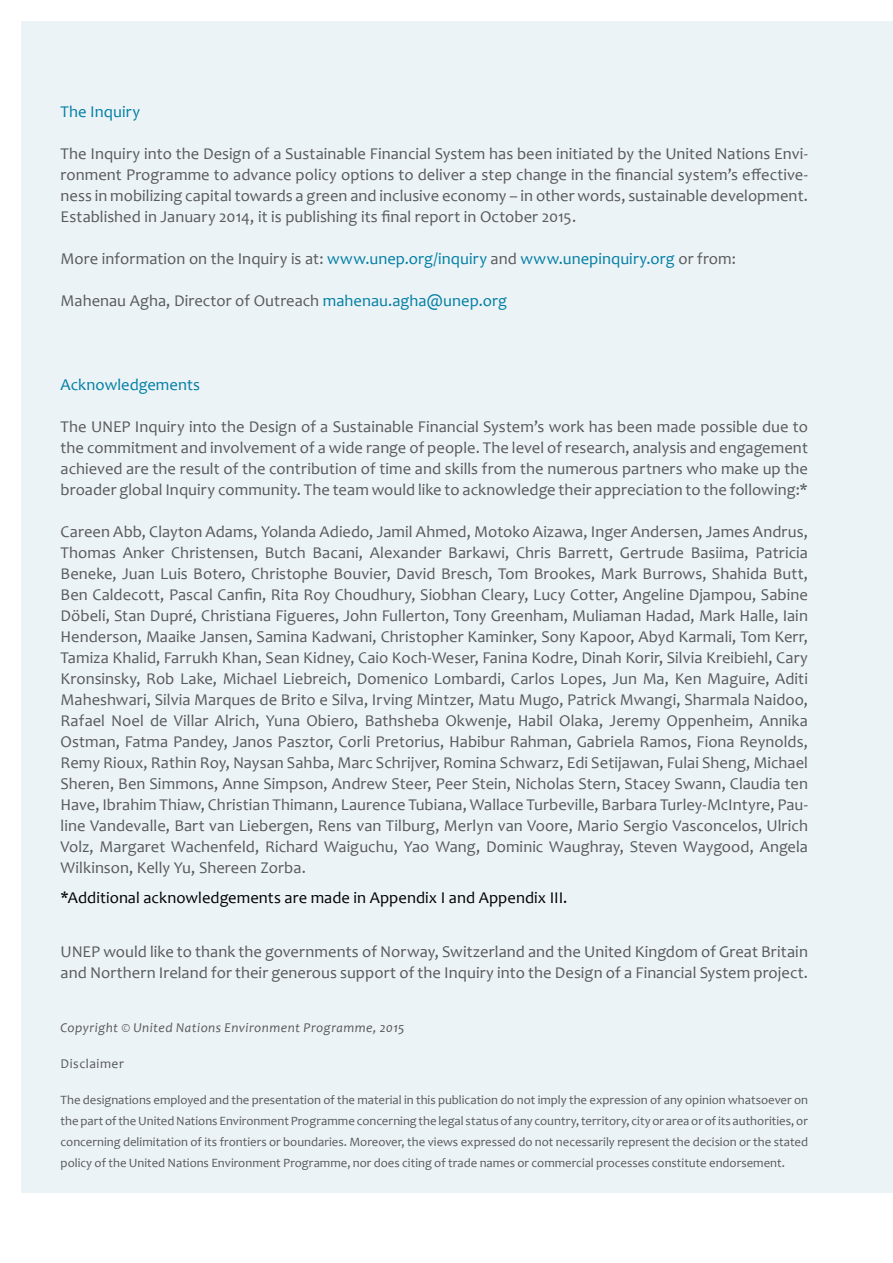
<style>
.page{position:relative;width:893px;height:1263px;background:#fff}
.page>*{position:absolute;margin:0;border:0;box-sizing:border-box;transform-origin:0 0}
.t1{font:16.5px/21px "Candara";letter-spacing:.005em;color:#58595b;text-align:justify}
.t2{font:16.5px "Candara";letter-spacing:.005em;color:#000}
.t3{font:16.5px "Candara";letter-spacing:.005em;color:#007ea4}
.t4{font:italic 13.5px "Candara";letter-spacing:.03em;color:#58595b}
.t5{font:13.5px "Candara";letter-spacing:.035em;color:#58595b}
.t6{font:12.75px/21px "Candara";color:#58595b;text-align:justify}
.s1{color:#007ea4}
</style>
<div class="page">
<hr style="left:892px;top:21px;width:1px;height:1172px;background:#e4eef3">
<div style="left:21px;top:21px;width:872px;height:1171px;background:#ecf3f6"></div>
<p class="t3" style="left:61px;top:101px;width:81px">The Inquiry</p>
<p class="t1" style="left:61px;top:143px;width:749px">The Inquiry into the Design of a Sustainable Financial System has been initiated by the United Nations Envi&shy;ronment Programme to advance policy options to deliver a step change in the financial system’s effective&shy;ness in mobilizing capital towards a green and inclusive economy – in other words, sustainable development.<br>Established in January 2014, it is publishing its final report in October 2015.</p>
<p class="t1" style="left:61px;top:248px;width:677px">More information on the Inquiry is at: <span class="s1">www.unep.org/inquiry</span> and <span class="s1">www.unepinquiry.org</span> or from:</p>
<p class="t1" style="left:61px;top:290px;width:448px">Mahenau Agha, Director of Outreach <span class="s1">mahenau.agha@unep.org</span></p>
<p class="t3" style="left:61px;top:374px;width:141px">Acknowledgements</p>
<p class="t1" style="left:61px;top:416px;width:749px">The UNEP Inquiry into the Design of a Sustainable Financial System’s work has been made possible due to the commitment and involvement of a wide range of people. The level of research, analysis and engagement achieved are the result of the contribution of time and skills from the numerous partners who make up the broader global Inquiry community. The team would like to acknowledge their appreciation to the following:*</p>
<p class="t1" style="left:61px;top:521px;width:749px">Careen Abb, Clayton Adams, Yolanda Adiedo, Jamil Ahmed, Motoko Aizawa, Inger Andersen, James Andrus, Thomas Anker Christensen, Butch Bacani, Alexander Barkawi, Chris Barrett, Gertrude Basiima, Patricia Beneke, Juan Luis Botero, Christophe Bouvier, David Bresch, Tom Brookes, Mark Burrows, Shahida Butt, Ben Caldecott, Pascal Canfin, Rita Roy Choudhury, Siobhan Cleary, Lucy Cotter, Angeline Djampou, Sabine Döbeli, Stan Dupré, Christiana Figueres, John Fullerton, Tony Greenham, Muliaman Hadad, Mark Halle, Iain Henderson, Maaike Jansen, Samina Kadwani, Christopher Kaminker, Sony Kapoor, Abyd Karmali, Tom Kerr, Tamiza Khalid, Farrukh Khan, Sean Kidney, Caio Koch-Weser, Fanina Kodre, Dinah Korir, Silvia Kreibiehl, Cary Kronsinsky, Rob Lake, Michael Liebreich, Domenico Lombardi, Carlos Lopes, Jun Ma, Ken Maguire, Aditi Maheshwari, Silvia Marques de Brito e Silva, Irving Mintzer, Matu Mugo, Patrick Mwangi, Sharmala Naidoo, Rafael Noel de Villar Alrich, Yuna Obiero, Bathsheba Okwenje, Habil Olaka, Jeremy Oppenheim, Annika Ostman, Fatma Pandey, Janos Pasztor, Corli Pretorius, Habibur Rahman, Gabriela Ramos, Fiona Reynolds, Remy Rioux, Rathin Roy, Naysan Sahba, Marc Schrijver, Romina Schwarz, Edi Setijawan, Fulai Sheng, Michael Sheren, Ben Simmons, Anne Simpson, Andrew Steer, Peer Stein, Nicholas Stern, Stacey Swann, Claudia ten Have, Ibrahim Thiaw, Christian Thimann, Laurence Tubiana, Wallace Turbeville, Barbara Turley-McIntyre, Pau&shy;line Vandevalle, Bart van Liebergen, Rens van Tilburg, Merlyn van Voore, Mario Sergio Vasconcelos, Ulrich Volz, Margaret Wachenfeld, Richard Waiguchu, Yao Wang, Dominic Waughray, Steven Waygood, Angela Wilkinson, Kelly Yu, Shereen Zorba.</p>
<p class="t2" style="left:61px;top:887px;width:508px">*Additional acknowledgements are made in Appendix I and Appendix III.</p>
<p class="t1" style="left:61px;top:941px;width:749px">UNEP would like to thank the governments of Norway, Switzerland and the United Kingdom of Great Britain and Northern Ireland for their generous support of the Inquiry into the Design of a Financial System project.</p>
<p class="t4" style="left:61px;top:1019px;width:345px">Copyright © United Nations Environment Programme, 2015</p>
<p class="t5" style="left:61px;top:1055px;width:65px">Disclaimer</p>
<p class="t6" style="left:61px;top:1089px;width:749px">The designations employed and the presentation of the material in this publication do not imply the expression of any opinion whatsoever on the part of the United Nations Environment Programme concerning the legal status of any country, territory, city or area or of its authorities, or concerning delimitation of its frontiers or boundaries. Moreover, the views expressed do not necessarily represent the decision or the stated policy of the United Nations Environment Programme, nor does citing of trade names or commercial processes constitute endorsement.</p>
</div>
